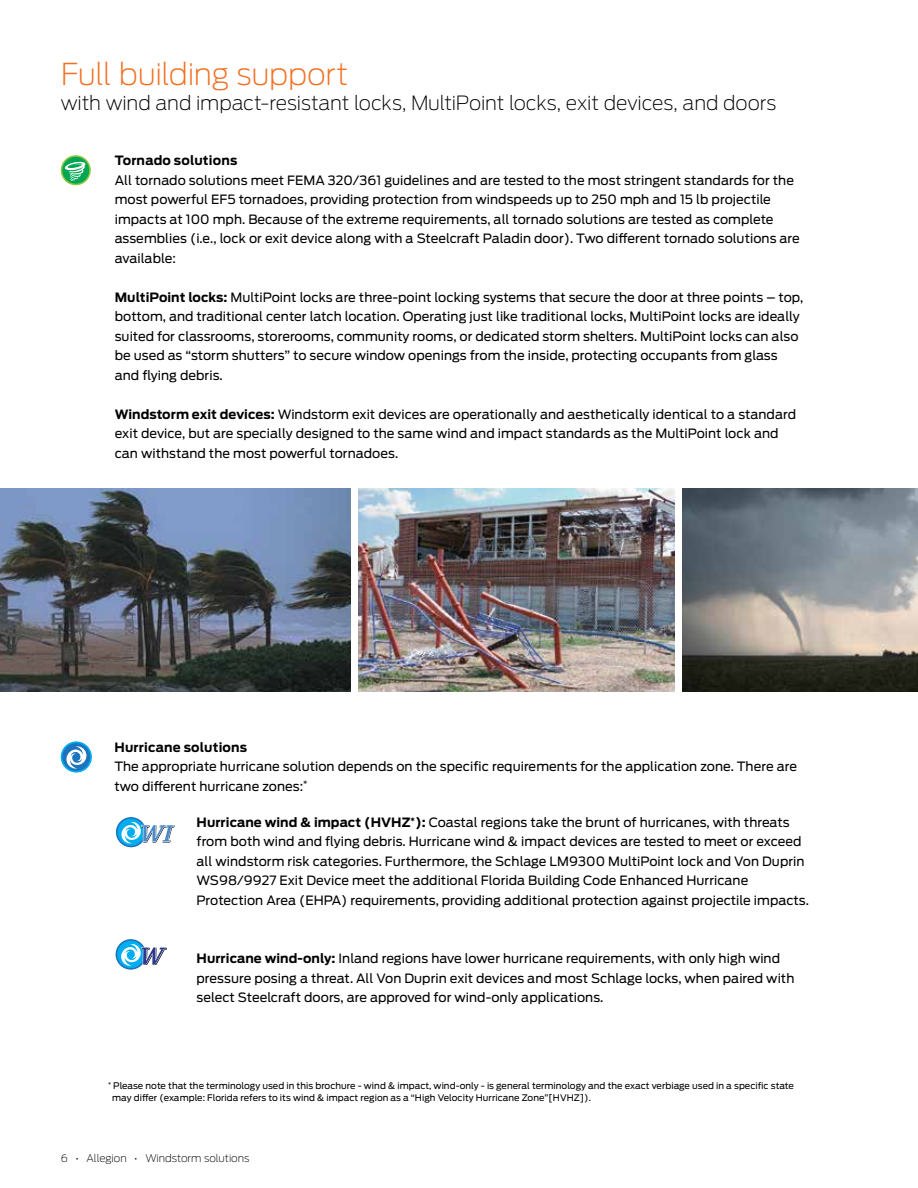
<style>
.page{position:relative;width:918px;height:1188px;background:#fff}
.page>*{position:absolute;margin:0;border:0;box-sizing:border-box;transform-origin:0 0}
.t1{font:200 30px "Antenna";letter-spacing:-.01em;color:#f36f21}
.t2{font:700 20.4px "Foundry Form Serif";color:#000}
.t3{font:200 19.5px "Antenna";letter-spacing:-.005em;color:#000}
.t4{font:12.75px/19.5px "Antenna";letter-spacing:.005em;color:#000}
.t5{font:700 12.75px "Antenna";letter-spacing:.015em;color:#000}
.t6{font:200 10.5px "Antenna";color:#000}
.t7{font:9px/12px "Antenna";letter-spacing:.005em;color:#000}
.s1{font-weight:700}
</style>
<div class="page">
<img style="left:0;top:489px;width:351px;height:203px">
<img style="left:358px;top:489px;width:317px;height:203px">
<img style="left:682px;top:489px;width:236px;height:203px">
<svg style="left:62px;top:742px;width:29px;height:30px"></svg>
<div style="left:61px;top:741px;width:31px;height:32px;border:2px solid #00aeef;border-radius:50%"></div>
<svg style="left:66px;top:746px;width:21px;height:23px"></svg>
<svg style="left:62px;top:156px;width:28px;height:29px"></svg>
<div style="left:61px;top:155px;width:30px;height:30px;border:2px solid #8dc63f;border-radius:50%"></div>
<svg style="left:65px;top:161px;width:21px;height:20px"></svg>
<svg style="left:117px;top:818px;width:28px;height:29px"></svg>
<div style="left:116px;top:817px;width:30px;height:30px;border:2px solid #1c75bc;border-radius:50%"></div>
<svg style="left:121px;top:822px;width:54px;height:21px"></svg>
<svg style="left:116px;top:940px;width:29px;height:29px"></svg>
<div style="left:116px;top:939px;width:30px;height:31px;border:2px solid #1c75bc;border-radius:50%"></div>
<svg style="left:121px;top:944px;width:46px;height:22px"></svg>
<h1 class="t1" style="left:61px;top:57px;width:289px">Full building support</h1>
<h3 class="t3" style="left:61px;top:92px;width:717px">with wind and impact-resistant locks, MultiPoint locks, exit devices, and doors</h3>
<p class="t5" style="left:115px;top:153px;width:124px">Tornado solutions</p>
<p class="t4" style="left:115px;top:171px;width:687px">All tornado solutions meet FEMA 320/361 guidelines and are tested to the most stringent standards for the most powerful EF5 tornadoes, providing protection from windspeeds up to 250 mph and 15 lb projectile impacts at 100 mph. Because of the extreme requirements, all tornado solutions are tested as complete assemblies (i.e., lock or exit device along with a Steelcraft Paladin door). Two different tornado solutions are available:</p>
<p class="t4" style="left:115px;top:288px;width:690px"><span class="s1">MultiPoint locks:</span> MultiPoint locks are three-point locking systems that secure the door at three points – top, bottom, and traditional center latch location. Operating just like traditional locks, MultiPoint locks are ideally suited for classrooms, storerooms, community rooms, or dedicated storm shelters. MultiPoint locks can also be used as “storm shutters” to secure window openings from the inside, protecting occupants from glass and flying debris.</p>
<p class="t4" style="left:115px;top:405px;width:683px"><span class="s1">Windstorm exit devices:</span> Windstorm exit devices are operationally and aesthetically identical to a standard exit device, but are specially designed to the same wind and impact standards as the MultiPoint lock and can withstand the most powerful tornadoes.</p>
<p class="t5" style="left:114px;top:739px;width:134px">Hurricane solutions</p>
<p class="t4" style="left:114px;top:757px;width:684px">The appropriate hurricane solution depends on the specific requirements for the application zone. There are two different hurricane zones:<sup>*</sup></p>
<h2 class="t2" style="left:139px;top:773px;width:29px">WI</h2>
<p class="t4" style="left:197px;top:813px;width:614px"><span class="s1">Hurricane wind &amp; impact (HVHZ</span><sup>*</sup><span class="s1">):</span> Coastal regions take the brunt of hurricanes, with threats from both wind and flying debris. Hurricane wind &amp; impact devices are tested to meet or exceed all windstorm risk categories. Furthermore, the Schlage LM9300 MultiPoint lock and Von Duprin WS98/9927 Exit Device meet the additional Florida Building Code Enhanced Hurricane Protection Area (EHPA) requirements, providing additional protection against projectile impacts.</p>
<p class="t4" style="left:197px;top:949px;width:599px"><span class="s1">Hurricane wind-only:</span> Inland regions have lower hurricane requirements, with only high wind pressure posing a threat. All Von Duprin exit devices and most Schlage locks, when paired with select Steelcraft doors, are approved for wind-only applications.</p>
<p class="t7" style="left:112px;top:1080px;width:683px;text-indent:-4px"><sup>*</sup> Please note that the terminology used in this brochure - wind &amp; impact, wind-only - is general terminology and the exact verbiage used in a specific state may differ (example: Florida refers to its wind &amp; impact region as a “High Velocity Hurricane Zone”[HVHZ]).</p>
<p class="t6" style="left:61px;top:1152px;width:190px">6 • Allegion • Windstorm solutions</p>
</div>
